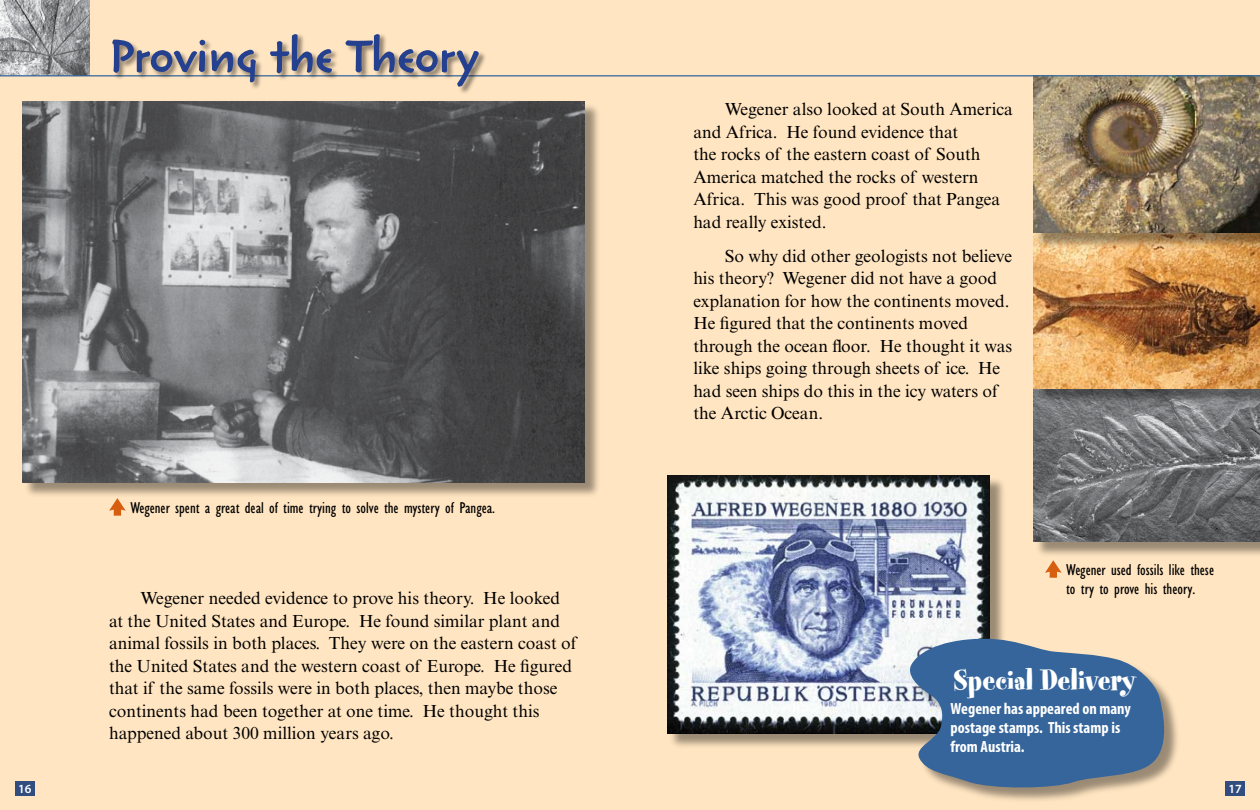
<style>
.page{position:relative;width:1260px;height:810px;background:#ffe5c1}
.page>*{position:absolute;margin:0;border:0;box-sizing:border-box;transform-origin:0 0}
.t1{font:60px "Reliq Std Semibold Calm";letter-spacing:-.01em;color:#24408f}
.t2{font:32.5px "Spumoni LP Std";letter-spacing:.005em;color:#fff}
.t3{font:17.5px/22.5px "Times New Roman MT Std";color:#000}
.t4{font:condensed 16.25px/18.8px "Gill Sans Std";color:#000}
.t5{font:700 condensed 16.25px/18.8px "Myriad Pro";color:#fff}
.t6{font:600 12.5px "Myriad Pro";color:#fff}
</style>
<div class="page">
<div style="left:24px;top:102px;width:578px;height:396px;background:#000;opacity:.4"></div>
<img style="left:22px;top:101px;width:563px;height:381px">
<div style="left:669px;top:476px;width:338px;height:274px;background:#000;opacity:.4"></div>
<img style="left:668px;top:475px;width:322px;height:259px">
<div style="left:1035px;top:389px;width:225px;height:169px;background:#000;opacity:.4"></div>
<img style="left:1034px;top:76px;width:226px;height:466px">
<div style="left:1035px;top:233px;width:225px;height:172px;background:#000;opacity:.4"></div>
<div style="left:1035px;top:76px;width:225px;height:173px;background:#000;opacity:.4"></div>
<div style="left:911px;top:640px;width:270px;height:164px;background:#000;opacity:.4"></div>
<svg style="left:904px;top:635px;width:267px;height:155px;background:#6280a0"></svg>
<svg style="left:1045px;top:560px;width:17px;height:18px"></svg>
<img style="left:0;top:0;width:90px;height:75px">
<svg style="left:109px;top:498px;width:17px;height:18px"></svg>
<hr style="left:0;top:75px;width:1260px;height:1px;background:#35659b">
<div style="left:111px;top:33px;width:376px;height:62px;background:#000;opacity:.45"></div>
<div style="left:15px;top:782px;width:20px;height:14px;background:#314d7f"></div>
<div style="left:1225px;top:782px;width:20px;height:14px;background:#314d7f"></div>
<h1 class="t1" style="left:109px;top:26px;width:371px">Proving the Theory</h1>
<p class="t4" style="left:130px;top:499px;width:366px">Wegener spent a great deal of time trying to solve the mystery of Pangea.</p>
<p class="t3" style="left:109px;top:587px;width:469px;text-indent:32px">Wegener needed evidence to prove his theory. He looked at the United States and Europe. He found similar plant and animal fossils in both places. They were on the eastern coast of the United States and the western coast of Europe. He figured that if the same fossils were in both places, then maybe those continents had been together at one time. He thought this happened about 300 million years ago.</p>
<p class="t3" style="left:693px;top:98px;width:321px;text-indent:31px">Wegener also looked at South America and Africa. He found evidence that<br>the rocks of the eastern coast of South America matched the rocks of western Africa. This was good proof that Pangea had really existed.</p>
<p class="t3" style="left:693px;top:244px;width:320px;text-indent:31px">So why did other geologists not believe his theory? Wegener did not have a good explanation for how the continents moved.<br>He figured that the continents moved through the ocean floor. He thought it was like ships going through sheets of ice. He had seen ships do this in the icy waters of the Arctic Ocean.</p>
<p class="t4" style="left:1066px;top:561px;width:149px">Wegener used fossils like these to try to prove his theory.</p>
<h2 class="t2" style="left:953px;top:664px;width:184px">Special Delivery</h2>
<p class="t5" style="left:951px;top:699px;width:182px">Wegener has appeared on many postage stamps. This stamp is from Austria.</p>
<p class="t6" style="left:18px;top:781px;width:15px">16</p>
<p class="t6" style="left:1229px;top:781px;width:15px">17</p>
</div>
